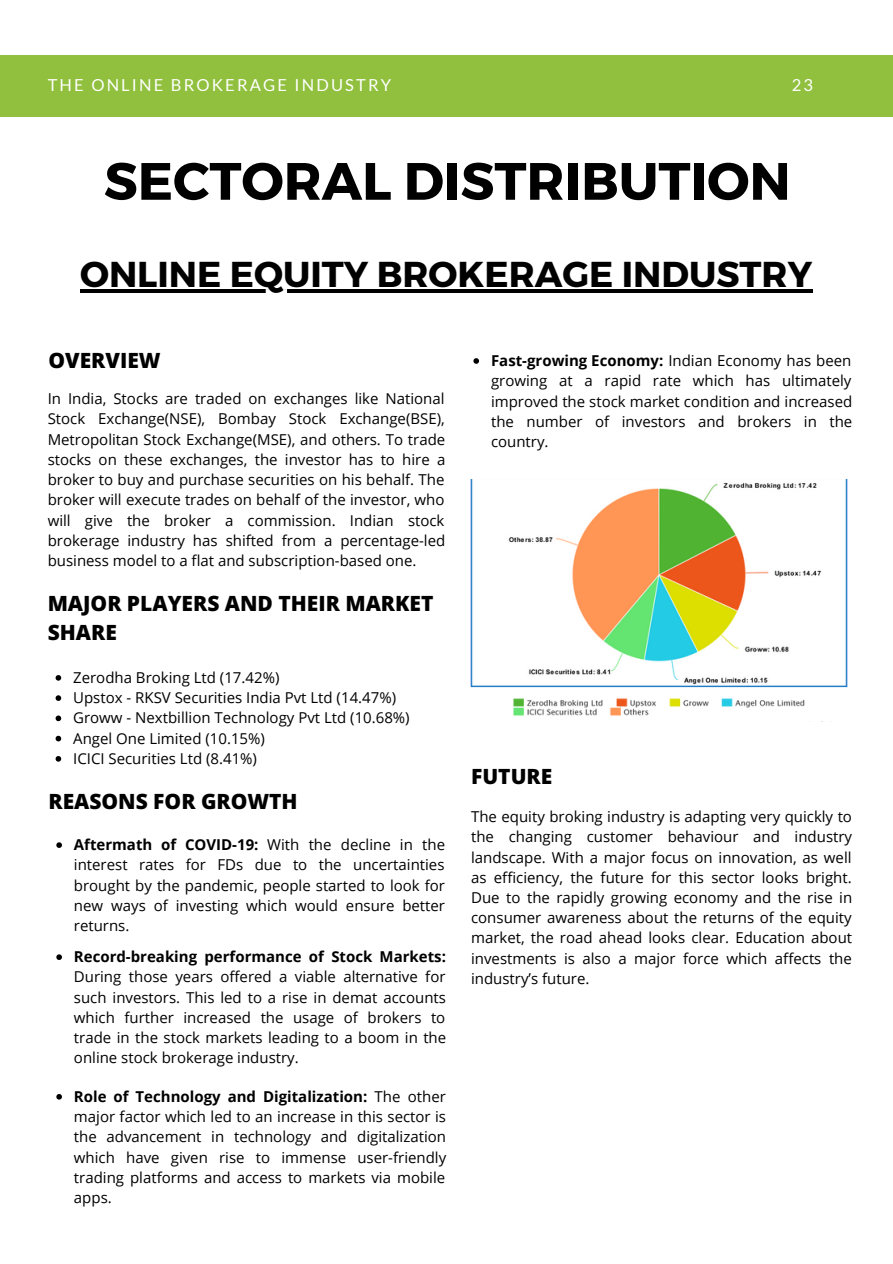
<style>
.page{position:relative;width:893px;height:1264px;background:#fff}
.page>*{position:absolute;margin:0;border:0;box-sizing:border-box;transform-origin:0 0}
.t1{font:700 52.5px "Montserrat";color:#000}
.t2{font:700 36px "Montserrat";color:#000}
.t3{font:800 21px/29.2px "Open Sans";color:#000}
.t4{font:16.5px "Lato";letter-spacing:.13em;color:#fff}
.t5{font:15px/20.2px "Open Sans";color:#000;text-align:justify}
.s1{font-weight:700}
</style>
<div class="page">
<img style="left:470px;top:479px;width:378px;height:237px">
<hr style="left:80px;top:289px;width:732px;height:4px;background:#000">
<svg style="left:56px;top:675px;width:5px;height:5px"></svg>
<svg style="left:56px;top:695px;width:5px;height:6px"></svg>
<svg style="left:56px;top:715px;width:5px;height:6px"></svg>
<svg style="left:56px;top:735px;width:5px;height:6px"></svg>
<svg style="left:56px;top:756px;width:5px;height:5px"></svg>
<svg style="left:473px;top:358px;width:6px;height:6px"></svg>
<svg style="left:56px;top:842px;width:6px;height:6px"></svg>
<div style="left:0;top:55px;width:892px;height:61px;background:#90c03e"></div>
<svg style="left:56px;top:954px;width:6px;height:6px"></svg>
<svg style="left:56px;top:1094px;width:6px;height:5px"></svg>
<p class="t4" style="left:48px;top:75px;width:345px">THE ONLINE BROKERAGE INDUSTRY</p>
<p class="t4" style="left:791px;top:75px;width:23px">23</p>
<p class="t1" style="left:104px;top:147px;width:688px">SECTORAL DISTRIBUTION</p>
<p class="t2" style="left:80px;top:251px;width:733px">ONLINE EQUITY BROKERAGE INDUSTRY</p>
<p class="t3" style="left:48px;top:345px;width:114px">OVERVIEW</p>
<p class="t5" style="left:48px;top:388px;width:399px">In India, Stocks are traded on exchanges like National Stock Exchange(NSE), Bombay Stock Exchange(BSE), Metropolitan Stock Exchange(MSE), and others. To trade stocks on these exchanges, the investor has to hire a broker to buy and purchase securities on his behalf. The broker will execute trades on behalf of the investor, who will give the broker a commission. Indian stock brokerage industry has shifted from a percentage-led business model to a flat and subscription-based one.</p>
<p class="t3" style="left:48px;top:588px;width:387px">MAJOR PLAYERS AND THEIR MARKET<br>SHARE</p>
<p class="t5" style="left:73px;top:667px;width:208px">Zerodha Broking Ltd (17.42%)</p>
<p class="t5" style="left:73px;top:687px;width:324px">Upstox - RKSV Securities India Pvt Ltd (14.47%)</p>
<p class="t5" style="left:73px;top:707px;width:338px">Groww - Nextbillion Technology Pvt Ltd (10.68%)</p>
<p class="t5" style="left:73px;top:727px;width:193px">Angel One Limited (10.15%)</p>
<p class="t5" style="left:73px;top:748px;width:185px">ICICI Securities Ltd (8.41%)</p>
<p class="t3" style="left:48px;top:785px;width:251px">REASONS FOR GROWTH</p>
<p class="t5" style="left:74px;top:834px;width:372px"><span class="s1">Aftermath of COVID-19:</span> With the decline in the interest rates for FDs due to the uncertainties brought by the pandemic, people started to look for new ways of investing which would ensure better returns.</p>
<p class="t5" style="left:74px;top:946px;width:374px"><span class="s1">Record-breaking performance of Stock Markets:<br></span>During those years offered a viable alternative for such investors. This led to a rise in demat accounts which further increased the usage of brokers to trade in the stock markets leading to a boom in the online stock brokerage industry.</p>
<p class="t5" style="left:74px;top:1085px;width:374px"><span class="s1">Role of Technology and Digitalization:</span> The other major factor which led to an increase in this sector is the advancement in technology and digitalization which have given rise to immense user-friendly trading platforms and access to markets via mobile apps.</p>
<p class="t5" style="left:491px;top:350px;width:363px"><span class="s1">Fast-growing Economy:</span> Indian Economy has been growing at a rapid rate which has ultimately improved the stock market condition and increased the number of investors and brokers in the country.</p>
<p class="t3" style="left:471px;top:761px;width:83px">FUTURE</p>
<p class="t5" style="left:471px;top:806px;width:382px">The equity broking industry is adapting very quickly to the changing customer behaviour and industry landscape. With a major focus on innovation, as well as efficiency, the future for this sector looks bright.<br>Due to the rapidly growing economy and the rise in consumer awareness about the returns of the equity market, the road ahead looks clear. Education about investments is also a major force which affects the industry’s future.</p>
</div>
